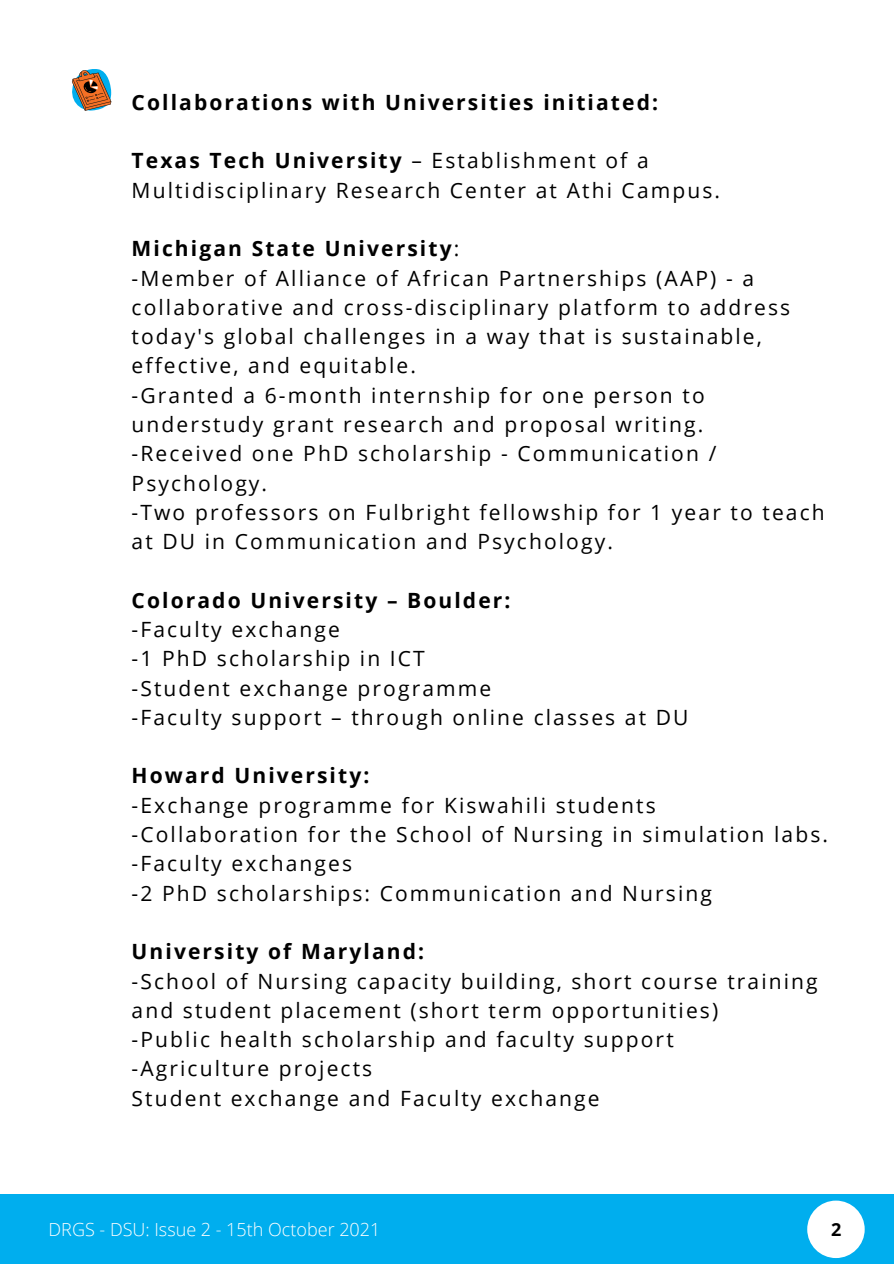
<style>
.page{position:relative;width:894px;height:1264px;background:#fff}
.page>*{position:absolute;margin:0;border:0;box-sizing:border-box;transform-origin:0 0}
.t1{font:21px/29.2px "Open Sans";letter-spacing:.1em;color:#000}
.t2{font:700 21px "Open Sans";letter-spacing:.1em;color:#000}
.t3{font:300 18px "Open Sans";color:#fff}
.t4{font:700 18px "Open Sans";color:#000}
.s1{font-weight:700}
.s2{font-weight:400}
</style>
<div class="page">
<div style="left:0;top:1194px;width:893px;height:69px;background:#00aeee"></div>
<div style="left:807px;top:1200px;width:57px;height:57px;background:#fff;border-radius:50%"></div>
<svg style="left:72px;top:69px;width:39px;height:42px"></svg>
<p class="t2" style="left:131px;top:87px;width:528px">Collaborations with Universities initiated:</p>
<p class="t1" style="left:131px;top:146px;width:590px"><span class="s1">Texas Tech University</span> – Establishment of a<br>Multidisciplinary Research Center at Athi Campus.</p>
<p class="t2" style="left:131px;top:234px;width:329px">Michigan State University<span class="s2">:</span></p>
<p class="t1" style="left:131px;top:263px;width:660px">-Member of Alliance of African Partnerships (AAP) - a collaborative and cross-disciplinary platform to address today's global challenges in a way that is sustainable, effective, and equitable.</p>
<p class="t1" style="left:131px;top:380px;width:574px">-Granted a 6-month internship for one person to understudy grant research and proposal writing.</p>
<p class="t1" style="left:131px;top:438px;width:586px">-Received one PhD scholarship - Communication /<br>Psychology.</p>
<p class="t1" style="left:131px;top:497px;width:694px">-Two professors on Fulbright fellowship for 1 year to teach at DU in Communication and Psychology.</p>
<p class="t2" style="left:131px;top:585px;width:380px">Colorado University – Boulder:</p>
<p class="t1" style="left:131px;top:614px;width:210px">-Faculty exchange</p>
<p class="t1" style="left:131px;top:643px;width:295px">-1 PhD scholarship in ICT</p>
<p class="t1" style="left:131px;top:673px;width:361px">-Student exchange programme</p>
<p class="t1" style="left:131px;top:702px;width:558px">-Faculty support – through online classes at DU</p>
<p class="t2" style="left:131px;top:761px;width:239px">Howard University:</p>
<p class="t1" style="left:131px;top:790px;width:525px">-Exchange programme for Kiswahili students</p>
<p class="t1" style="left:131px;top:819px;width:697px">-Collaboration for the School of Nursing in simulation labs.</p>
<p class="t1" style="left:131px;top:848px;width:222px">-Faculty exchanges</p>
<p class="t1" style="left:131px;top:877px;width:581px">-2 PhD scholarships: Communication and Nursing</p>
<p class="t2" style="left:131px;top:936px;width:294px">University of Maryland:</p>
<p class="t1" style="left:131px;top:965px;width:687px">-School of Nursing capacity building, short course training and student placement (short term opportunities)</p>
<p class="t1" style="left:131px;top:1024px;width:543px">-Public health scholarship and faculty support</p>
<p class="t1" style="left:131px;top:1053px;width:242px">-Agriculture projects</p>
<p class="t1" style="left:131px;top:1082px;width:469px">Student exchange and Faculty exchange</p>
<p class="t3" style="left:49px;top:1216px;width:333px">DRGS - DSU: Issue 2 - 15th October 2021</p>
<p class="t4" style="left:830px;top:1216px;width:12px">2</p>
</div>
